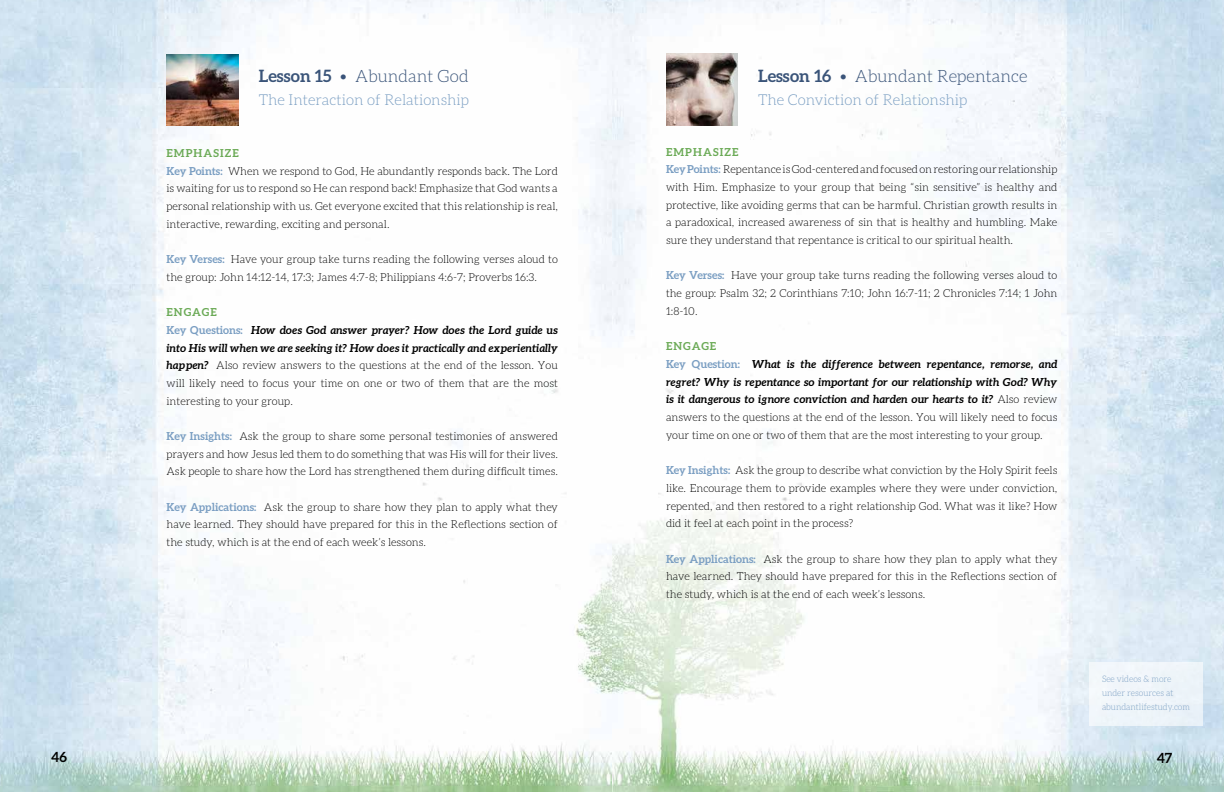
<style>
.page{position:relative;width:1224px;height:792px;background:#fff}
.page>*{position:absolute;margin:0;border:0;box-sizing:border-box;transform-origin:0 0}
.t1{font:300 17px "Aleo";color:#3a5479}
.t2{font:300 15px "Aleo";color:#7a9ec2}
.t3{font:700 14px "Aleo";color:#000}
.t4{font:300 11px/17.7px "Aleo";color:#000;text-align:justify}
.t5{font:italic 700 11px/17.7px "Aleo";color:#000}
.t6{font:300 9px/14px "Aleo";color:#7a9ec2;scale:.95 1}
.s1{font-weight:700}
.s2{font-weight:700;color:#6baa56}
.s3{font-weight:700;color:#7a9ec2}
.s4{font-weight:700;font-style:italic}
.s5{font-style:normal;color:#6baa56}
.s6{font-style:normal;color:#7a9ec2}
.s7{font-weight:300;font-style:normal}
</style>
<div class="page">
<img style="left:612px;top:0;width:612px;height:792px">
<div style="left:1089px;top:662px;width:114px;height:64px;background:#eff5fa"></div>
<img style="left:0;top:0;width:612px;height:792px">
<img style="left:167px;top:54px;width:71px;height:72px">
<img style="left:666px;top:53px;width:72px;height:72px">
<p class="t3" style="left:51px;top:749px;width:17px">46</p>
<h1 class="t1" style="left:259px;top:67px;width:211px"><span class="s1">Lesson 15</span> • Abundant God</h1>
<h2 class="t2" style="left:259px;top:92px;width:212px">The Interaction of Relationship</h2>
<p class="t4" style="left:166px;top:144px;width:393px;text-align:left"><span class="s2">EMPHASIZE<br></span><span class="s3">Key Points:</span> When we respond to God, He abundantly responds back. The Lord is waiting for us to respond so He can respond back! Emphasize that God wants a personal relationship with us. Get everyone excited that this relationship is real, interactive, rewarding, exciting and personal.</p>
<p class="t4" style="left:166px;top:250px;width:393px"><span class="s3">Key Verses:</span> Have your group take turns reading the following verses aloud to the group: John 14:12-14, 17:3; James 4:7-8; Philippians 4:6-7; Proverbs 16:3.</p>
<p class="t4" style="left:166px;top:303px;width:393px;text-align:left"><span class="s2">ENGAGE<br></span><span class="s3">Key Questions:</span> <span class="s4">How does God answer prayer? How does the Lord guide us into His will when we are seeking it? How does it practically and experientially happen?</span> Also review answers to the questions at the end of the lesson. You will likely need to focus your time on one or two of them that are the most interesting to your group.</p>
<p class="t4" style="left:166px;top:427px;width:393px"><span class="s3">Key Insights:</span> Ask the group to share some personal testimonies of answered prayers and how Jesus led them to do something that was His will for their lives.<br>Ask people to share how the Lord has strengthened them during difficult times.</p>
<p class="t4" style="left:166px;top:498px;width:393px"><span class="s3">Key Applications:</span> Ask the group to share how they plan to apply what they have learned. They should have prepared for this in the Reflections section of the study, which is at the end of each week’s lessons.</p>
<h1 class="t1" style="left:758px;top:67px;width:271px"><span class="s1">Lesson 16</span> • Abundant Repentance</h1>
<h2 class="t2" style="left:758px;top:91px;width:211px">The Conviction of Relationship</h2>
<p class="t4" style="left:666px;top:143px;width:393px;text-align:left"><span class="s2">EMPHASIZE<br></span><span class="s3">Key Points:</span> Repentance is God-centered and focused on restoring our relationship with Him. Emphasize to your group that being “sin sensitive” is healthy and protective, like avoiding germs that can be harmful. Christian growth results in a paradoxical, increased awareness of sin that is healthy and humbling. Make sure they understand that repentance is critical to our spiritual health.</p>
<p class="t4" style="left:666px;top:267px;width:393px"><span class="s3">Key Verses:</span> Have your group take turns reading the following verses aloud to the group: Psalm 32; 2 Corinthians 7:10; John 16:7-11; 2 Chronicles 7:14; 1 John 1:8-10.</p>
<p class="t5" style="left:666px;top:337px;width:393px"><span class="s5">ENGAGE<br></span><span class="s6">Key Question:</span> What is the difference between repentance, remorse, and regret? Why is repentance so important for our relationship with God? Why is it dangerous to ignore conviction and harden our hearts to it? <span class="s7">Also review answers to the questions at the end of the lesson. You will likely need to focus your time on one or two of them that are the most interesting to your group.</span></p>
<p class="t4" style="left:666px;top:461px;width:393px"><span class="s3">Key Insights:</span> Ask the group to describe what conviction by the Holy Spirit feels like. Encourage them to provide examples where they were under conviction, repented, and then restored to a right relationship God. What was it like? How did it feel at each point in the process?</p>
<p class="t4" style="left:666px;top:550px;width:393px"><span class="s3">Key Applications:</span> Ask the group to share how they plan to apply what they have learned. They should have prepared for this in the Reflections section of the study, which is at the end of each week’s lessons.</p>
<p class="t6" style="left:1102px;top:672px;width:94px">See videos &amp; more under resources at abundantlifestudy.com</p>
<p class="t3" style="left:1157px;top:749px;width:17px">47</p>
</div>
